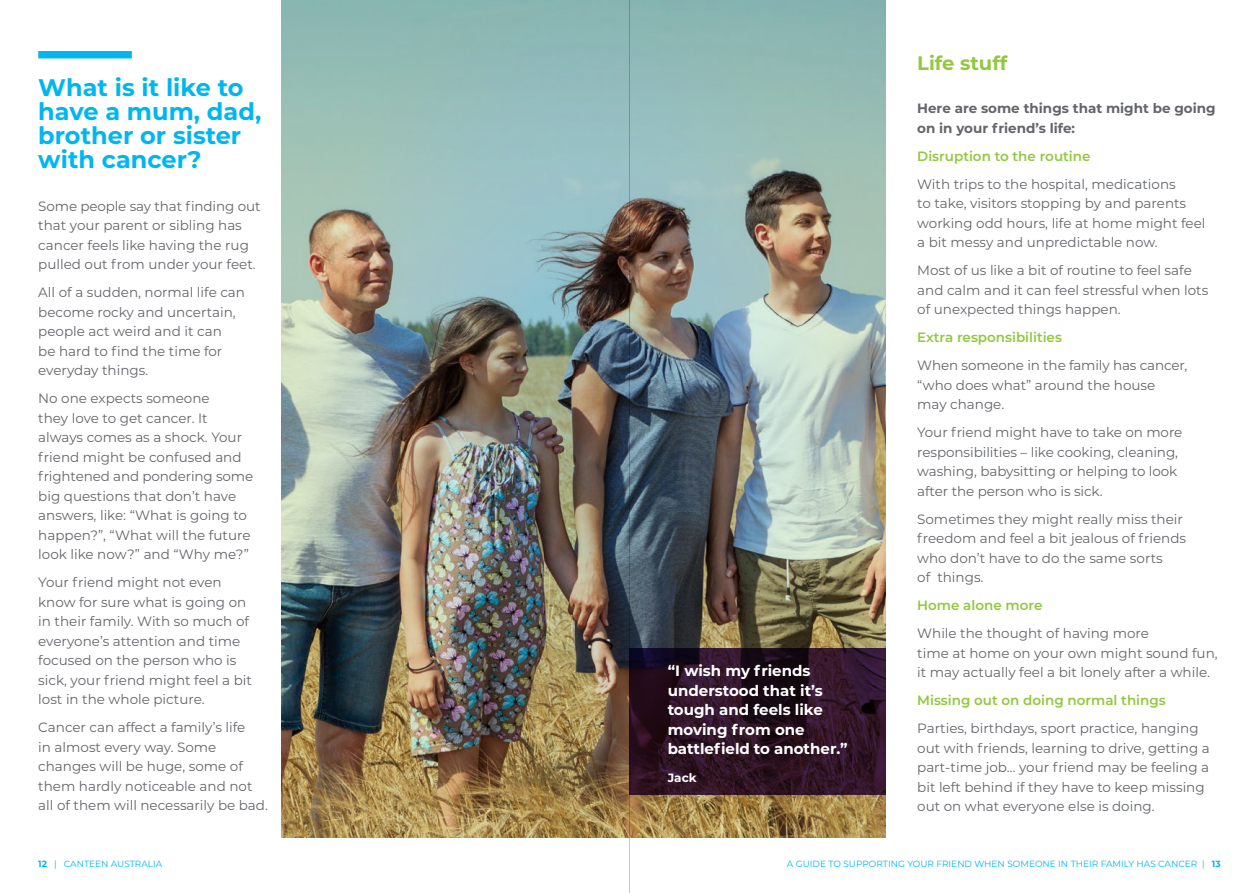
<style>
.page{position:relative;width:1259px;height:893px;background:#fff}
.page>*{position:absolute;margin:0;border:0;box-sizing:border-box;transform-origin:0 0}
.t1{font:700 24px/24px "Montserrat";color:#00b6f1}
.t2{font:700 19.5px "Montserrat";color:#92c83e}
.t3{font:700 15px/19.5px "Montserrat";color:#fff}
.t4{font:13.5px/19.5px "Montserrat";color:#63656a}
.t5{font:600 13.5px "Montserrat";color:#92c83e}
.t6{font:700 13.5px/19.5px "Montserrat";color:#63656a}
.t7{font:700 12px "Montserrat";color:#fff}
.t8{font:9px "Montserrat";color:#00b6f1}
.s1{font-weight:700}
</style>
<div class="page">
<img style="left:282px;top:0;width:604px;height:838px">
<div style="left:38px;top:51px;width:94px;height:7px;background:#00b6f1"></div>
<svg style="left:630px;top:649px;width:256px;height:146px;background:#2b1224"></svg>
<hr style="left:629px;top:0;width:1px;height:893px;background:#cacaca">
<h1 class="t1" style="left:38px;top:74px;width:225px">What is it like to have a mum, dad, brother or sister with cancer?</h1>
<p class="t4" style="left:38px;top:196px;width:224px">Some people say that finding out that your parent or sibling has cancer feels like having the rug pulled out from under your feet.</p>
<p class="t4" style="left:38px;top:282px;width:208px">All of a sudden, normal life can become rocky and uncertain, people act weird and it can<br>be hard to find the time for everyday things.</p>
<p class="t4" style="left:38px;top:388px;width:216px">No one expects someone<br>they love to get cancer. It always comes as a shock. Your friend might be confused and frightened and pondering some big questions that don’t have answers, like: “What is going to happen?”, “What will the future look like now?” and “Why me?”</p>
<p class="t4" style="left:38px;top:572px;width:215px">Your friend might not even know for sure what is going on in their family. With so much of everyone’s attention and time focused on the person who is sick, your friend might feel a bit lost in the whole picture.</p>
<p class="t4" style="left:38px;top:717px;width:231px">Cancer can affect a family’s life<br>in almost every way. Some changes will be huge, some of them hardly noticeable and not all of them will necessarily be bad.</p>
<p class="t3" style="left:668px;top:660px;width:181px">“I wish my friends understood that it’s tough and feels like moving from one battlefield to another.”</p>
<p class="t7" style="left:668px;top:769px;width:30px">Jack</p>
<h2 class="t2" style="left:917px;top:49px;width:92px">Life stuff</h2>
<p class="t6" style="left:917px;top:98px;width:300px">Here are some things that might be going on in your friend’s life:</p>
<p class="t5" style="left:917px;top:146px;width:175px">Disruption to the routine</p>
<p class="t4" style="left:917px;top:174px;width:290px">With trips to the hospital, medications<br>to take, visitors stopping by and parents working odd hours, life at home might feel a bit messy and unpredictable now.</p>
<p class="t4" style="left:917px;top:260px;width:293px">Most of us like a bit of routine to feel safe and calm and it can feel stressful when lots of unexpected things happen.</p>
<p class="t5" style="left:917px;top:328px;width:146px">Extra responsibilities</p>
<p class="t4" style="left:917px;top:355px;width:272px">When someone in the family has cancer, “who does what” around the house may change.</p>
<p class="t4" style="left:917px;top:422px;width:267px">Your friend might have to take on more responsibilities – like cooking, cleaning, washing, babysitting or helping to look after the person who is sick.</p>
<p class="t4" style="left:917px;top:509px;width:270px">Sometimes they might really miss their freedom and feel a bit jealous of friends who don’t have to do the same sorts<br>of things.</p>
<p class="t5" style="left:917px;top:596px;width:127px">Home alone more</p>
<p class="t4" style="left:917px;top:623px;width:302px">While the thought of having more<br>time at home on your own might sound fun, it may actually feel a bit lonely after a while.</p>
<p class="t5" style="left:917px;top:691px;width:250px">Missing out on doing normal things</p>
<p class="t4" style="left:917px;top:718px;width:294px">Parties, birthdays, sport practice, hanging out with friends, learning to drive, getting a part-time job… your friend may be feeling a bit left behind if they have to keep missing out on what everyone else is doing.</p>
<p class="t8" style="left:38px;top:858px;width:126px"><span class="s1">12</span> | CANTEEN AUSTRALIA</p>
<p class="t8" style="left:787px;top:858px;width:435px">A GUIDE TO SUPPORTING YOUR FRIEND WHEN SOMEONE IN THEIR FAMILY HAS CANCER | <span class="s1">13</span></p>
</div>
